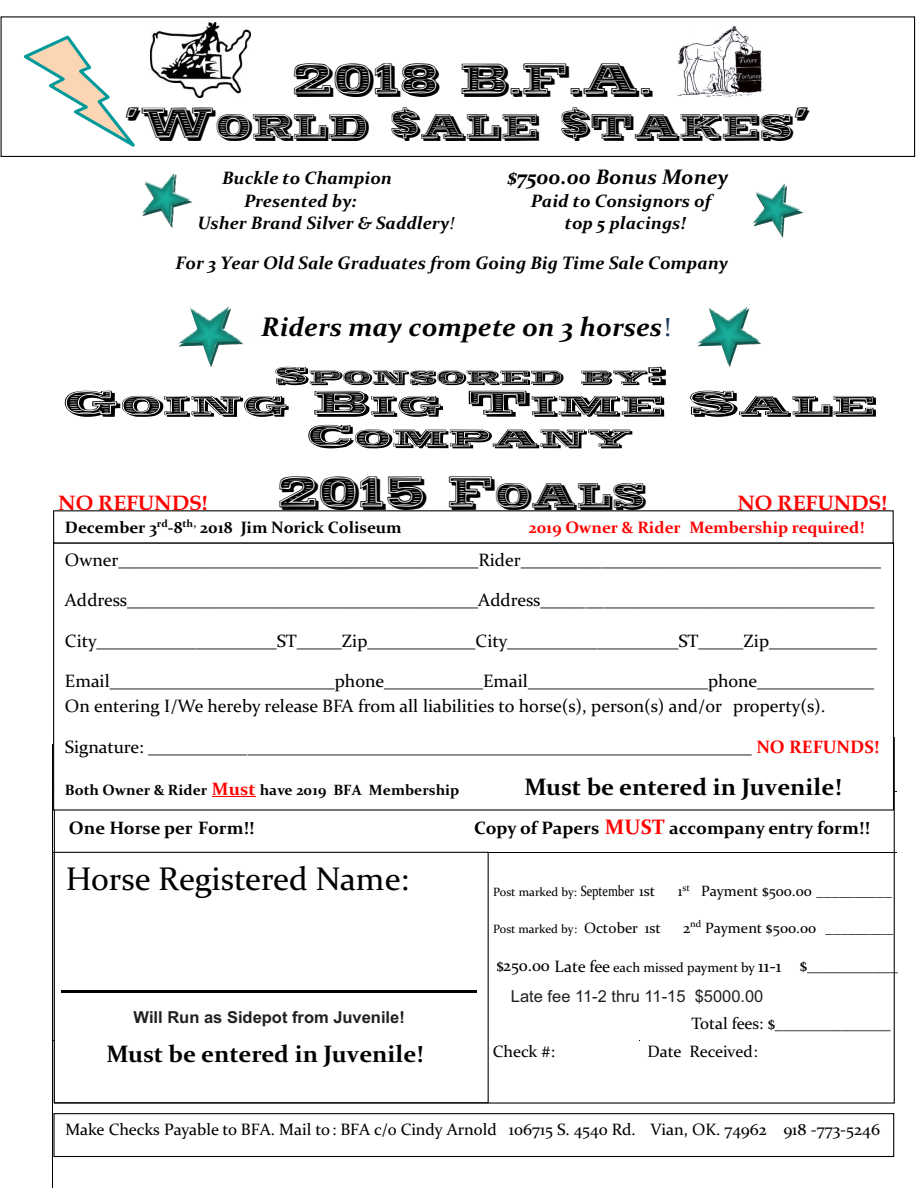
<style>
.page{position:relative;width:918px;height:1188px;background:#fff}
.page>*{position:absolute;margin:0;border:0;box-sizing:border-box;transform-origin:0 0}
.t1{font:42px/44px "Woodcut";color:#000;text-align:center}
.t2{font:33px "Constantia";color:#000}
.t3{font:italic 700 27px "Constantia";color:#000}
.t4{font:700 24px "Constantia";color:#000}
.t5{font:700 21px "Book Antiqua";color:#f00}
.t6{font:italic 700 21px "Constantia";color:#000}
.t7{font:18px/25.2px "Constantia";color:#000}
.t8{font:italic 700 18px "Constantia";color:#000}
.t9{font:700 18px "Constantia";color:#000}
.t10{font:16.5px "Constantia";color:#000}
.t11{font:700 16.5px "Constantia";color:#000}
.t12{font:700 16.5px "Constantia";color:#f00}
.t13{font:700 16.5px "Arial";color:#231f20}
.t14{font:16.5px "Arial";color:#231f20}
.t15{font:15px "Constantia";color:#000}
.t16{font:700 15px "Constantia";color:#000}
.t17{font:13.5px "Constantia";color:#000}
.t18{font:12px "Constantia";color:#000}
.s1{font-weight:400}
.s2{font-weight:400;font-style:normal;color:#17365d}
.s3{font-weight:700;color:#f00}
.s4{font-size:18px;color:#f00}
.s5{font-size:21px;color:#f00}
.s6{font-size:15px}
.s7{font-size:18px}
.s8{font-size:16.5px}
</style>
<div class="page">
<img style="left:64px;top:385px;width:669px;height:50px">
<svg style="left:275px;top:367px;width:391px;height:18px"></svg>
<svg style="left:65px;top:391px;width:811px;height:26px"></svg>
<svg style="left:308px;top:425px;width:324px;height:23px"></svg>
<div style="left:53px;top:1113px;width:841px;height:44px;border:1px solid #000"></div>
<hr style="left:52px;top:744px;width:1px;height:47px;background:#000">
<hr style="left:53px;top:791px;width:843px;height:1px;background:#111">
<hr style="left:52px;top:792px;width:1px;height:60px;background:#000">
<hr style="left:53px;top:852px;width:390px;height:1px;background:#000">
<hr style="left:465px;top:852px;width:431px;height:1px;background:#000">
<hr style="left:52px;top:852px;width:1px;height:103px;background:#000">
<hr style="left:52px;top:956px;width:1px;height:85px;background:#000">
<hr style="left:53px;top:1041px;width:390px;height:1px;background:#111">
<hr style="left:52px;top:1041px;width:1px;height:147px;background:#000">
<div style="left:54px;top:543px;width:840px;height:267px;background:#fff"></div>
<hr style="left:212px;top:796px;width:43px;height:1px;background:#f00">
<div style="left:1px;top:16px;width:914px;height:141px;border:1px solid #000"></div>
<img style="left:151px;top:23px;width:100px;height:74px">
<img style="left:677px;top:25px;width:87px;height:72px">
<div style="left:54px;top:852px;width:434px;height:251px;background:#fff"></div>
<div style="left:54px;top:852px;width:435px;height:251px;border:1px solid #000"></div>
<hr style="left:62px;top:990px;width:415px;height:2px;background:#000">
<svg style="left:178px;top:306px;width:64px;height:58px"></svg>
<svg style="left:142px;top:173px;width:49px;height:52px"></svg>
<svg style="left:752px;top:183px;width:50px;height:52px"></svg>
<svg style="left:696px;top:306px;width:64px;height:58px"></svg>
<svg style="left:19px;top:35px;width:126px;height:121px"></svg>
<h1 class="t1" style="left:126px;top:63px;width:687px">2018 B.F.A.<br>“World $ale $takes”</h1>
<p class="t8" style="left:222px;top:171px;width:171px">Buckle to Champion</p>
<p class="t6" style="left:508px;top:168px;width:222px">$7500.00 Bonus Money</p>
<p class="t8" style="left:244px;top:194px;width:114px">Presented by:</p>
<p class="t8" style="left:531px;top:194px;width:182px">Paid to Consignors of</p>
<p class="t8" style="left:197px;top:215px;width:259px">Usher Brand Silver &amp; Saddlery<span class="s1">!</span></p>
<p class="t8" style="left:565px;top:215px;width:123px">top 5 placings!</p>
<p class="t8" style="left:175px;top:251px;width:554px">For 3 Year Old Sale Graduates from Going Big Time Sale Company</p>
<p class="t5" style="left:58px;top:495px;width:151px">NO REFUNDS!</p>
<h3 class="t3" style="left:261px;top:316px;width:411px">Riders may compete on 3 horses<span class="s2">!</span></h3>
<h1 class="t1" style="left:280px;top:476px;width:369px">2015 Foals</h1>
<p class="t5" style="left:737px;top:495px;width:151px">NO REFUNDS!</p>
<p class="t11" style="left:65px;top:520px;width:338px">December 3<sup>rd</sup>-8<sup>th,</sup> 2018 Jim Norick Coliseum</p>
<p class="t12" style="left:529px;top:520px;width:337px">2019 Owner &amp; Rider Membership required!</p>
<p class="t7" style="left:65px;top:549px;width:818px">Owner________________________________________Rider________________________________________</p>
<p class="t7" style="left:65px;top:589px;width:811px">Address_______________________________________Address_____________________________________</p>
<p class="t7" style="left:65px;top:630px;width:814px">City____________________ST_____Zip____________City___________________ST_____Zip____________</p>
<p class="t7" style="left:65px;top:670px;width:811px">Email_________________________phone___________Email____________________phone_____________<br>On entering I/We hereby release BFA from all liabilities to horse(s), person(s) and/or property(s).</p>
<p class="t7" style="left:65px;top:735px;width:816px">Signature: ___________________________________________________________________ <span class="s3">NO REFUNDS!</span></p>
<p class="t16" style="left:65px;top:784px;width:396px">Both Owner &amp; Rider <span class="s4">Must</span> have 2019 BFA Membership</p>
<h3 class="t4" style="left:524px;top:777px;width:319px">Must be entered in Juvenile!</h3>
<p class="t9" style="left:69px;top:820px;width:187px">One Horse per Form!!</p>
<p class="t9" style="left:474px;top:820px;width:397px">Copy of Papers <span class="s5">MUST</span> accompany entry form!!</p>
<h2 class="t2" style="left:66px;top:865px;width:345px">Horse Registered Name:</h2>
<p class="t13" style="left:134px;top:1011px;width:273px">Will Run as Sidepot from Juvenile!</p>
<h3 class="t4" style="left:106px;top:1044px;width:319px">Must be entered in Juvenile!</h3>
<p class="t18" style="left:493px;top:887px;width:163px">Post marked by: <span class="s6">September 1st</span></p>
<p class="t15" style="left:678px;top:885px;width:215px">1<sup>st</sup> Payment $500.00 __________</p>
<p class="t18" style="left:493px;top:924px;width:169px">Post marked by: <span class="s6">October 1st</span></p>
<p class="t15" style="left:683px;top:921px;width:212px">2<sup>nd</sup> Payment $500.00 _________</p>
<p class="t10" style="left:496px;top:959px;width:115px">$250.00 Late fee</p>
<p class="t17" style="left:613px;top:962px;width:286px">each missed payment by <span class="s7">11-1</span> <span class="s8">$___________</span></p>
<p class="t14" style="left:511px;top:990px;width:254px">Late fee 11-2 thru 11-15 $5000.00</p>
<p class="t10" style="left:692px;top:1017px;width:201px">Total fees: $______________</p>
<p class="t10" style="left:493px;top:1045px;width:64px">Check #:</p>
<p class="t10" style="left:648px;top:1045px;width:112px">Date Received:</p>
<p class="t10" style="left:65px;top:1123px;width:816px">Make Checks Payable to BFA. Mail to: BFA c/o Cindy Arnold 106715 S. 4540 Rd. Vian, OK. 74962 918 -773-5246</p>
</div>
